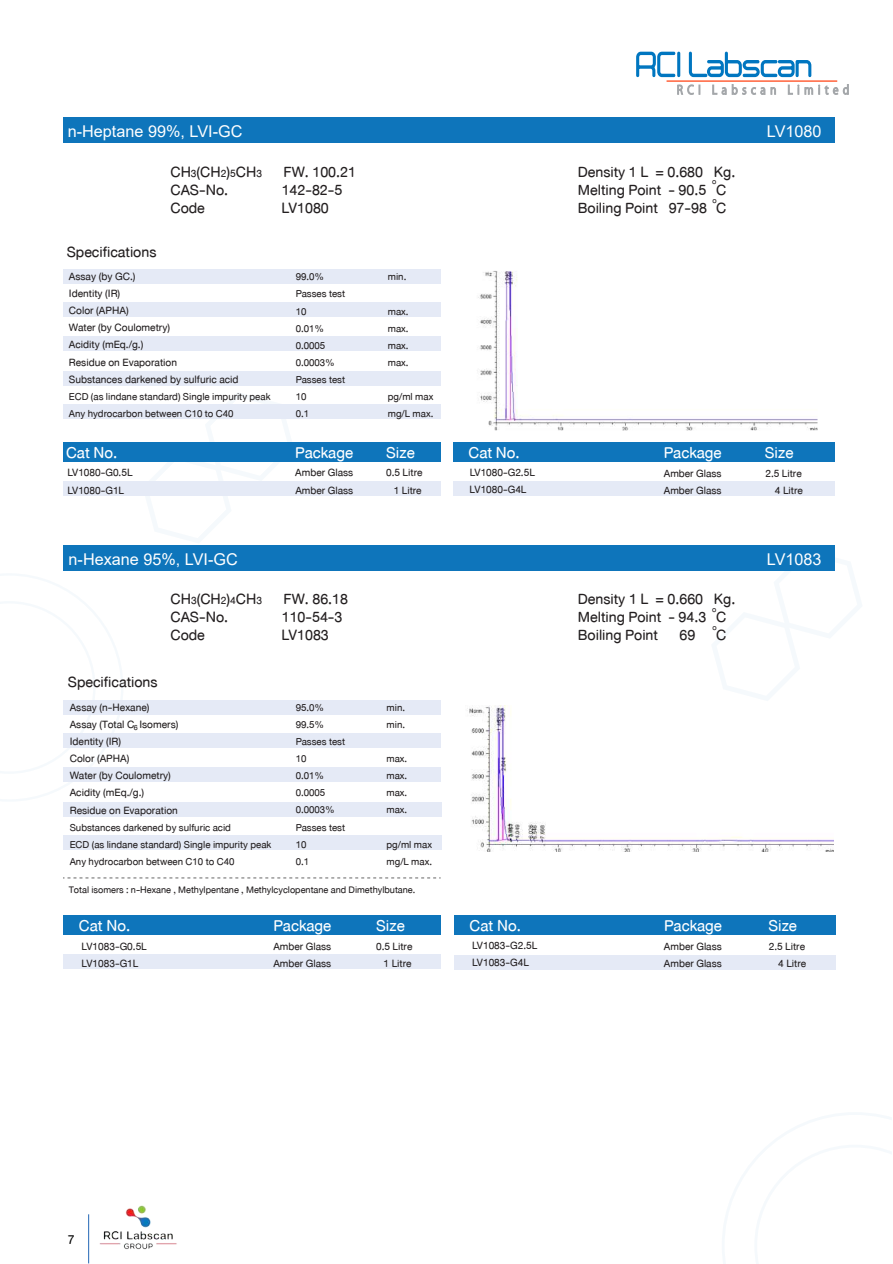
<style>
.page{position:relative;width:893px;height:1264px;background:#fff}
.page>*{position:absolute;margin:0;border:0;box-sizing:border-box;transform-origin:0 0}
.t1{font:22.2px "font 00000000271 efd 22";color:#fff}
.t2{font:21px/18px "font 00000000271 efd 22";color:#231f20}
.t3{font:18px "font 00000000271 efd 22";color:#000}
.t4{font:16.2px "font 00000000271 efd 22";color:#fff}
.t5{font:15px/17.1px "font 00000000271 efd 22";color:#231f20}
.t6{font:14.85px "font 00000000271 efd 22";color:#231f20}
.t7{font:14.25px/17.1px "font 00000000271 efd 22";color:#231f20}
.t8{font:13.5px "font 00000000271 efd 22";color:#231f20}
.t9{font:10.95px "font 00000000271 efd 22";color:#231f20}
.t10{font:10.5px "font 00000000271 efd 22";color:#231f20}
.s1{font-size:15px}
</style>
<div class="page">
<svg style="left:63px;top:714px;width:60px;height:68px"></svg>
<svg style="left:711px;top:570px;width:124px;height:1px"></svg>
<svg style="left:677px;top:84px;width:23px;height:11px"></svg>
<svg style="left:712px;top:84px;width:64px;height:11px"></svg>
<svg style="left:788px;top:84px;width:61px;height:11px"></svg>
<svg style="left:636px;top:51px;width:43px;height:27px"></svg>
<div style="left:677px;top:52px;width:3px;height:25px;border:2px solid #0076c0"></div>
<svg style="left:688px;top:51px;width:124px;height:27px"></svg>
<hr style="left:666px;top:80px;width:171px;height:2px;background:#ff3b0a">
<div style="left:63px;top:118px;width:772px;height:25px;background:#0e75bb"></div>
<div style="left:63px;top:442px;width:377px;height:20px;background:#0e75bb"></div>
<div style="left:453px;top:442px;width:382px;height:20px;background:#0e75bb"></div>
<div style="left:63px;top:481px;width:377px;height:15px;background:#e5eaf6"></div>
<div style="left:453px;top:481px;width:382px;height:15px;background:#e5eaf6"></div>
<div style="left:63px;top:269px;width:378px;height:15px;background:#e5eaf6"></div>
<div style="left:63px;top:302px;width:378px;height:15px;background:#e5eaf6"></div>
<div style="left:63px;top:336px;width:378px;height:15px;background:#e5eaf6"></div>
<div style="left:63px;top:370px;width:378px;height:15px;background:#e5eaf6"></div>
<div style="left:63px;top:404px;width:378px;height:15px;background:#e5eaf6"></div>
<div style="left:63px;top:699px;width:378px;height:15px;background:#e5eaf6"></div>
<div style="left:63px;top:732px;width:378px;height:15px;background:#e5eaf6"></div>
<div style="left:63px;top:766px;width:378px;height:15px;background:#e5eaf6"></div>
<div style="left:63px;top:801px;width:378px;height:15px;background:#e5eaf6"></div>
<div style="left:63px;top:834px;width:378px;height:15px;background:#e5eaf6"></div>
<div style="left:63px;top:545px;width:772px;height:25px;background:#0e75bb"></div>
<div style="left:63px;top:915px;width:378px;height:19px;background:#0e75bb"></div>
<div style="left:454px;top:915px;width:381px;height:20px;background:#0e75bb"></div>
<div style="left:63px;top:954px;width:378px;height:15px;background:#e5eaf6"></div>
<div style="left:454px;top:954px;width:381px;height:15px;background:#e5eaf6"></div>
<img style="left:478px;top:271px;width:339px;height:159px">
<svg style="left:63px;top:877px;width:378px;height:1px"></svg>
<img style="left:467px;top:705px;width:366px;height:146px">
<img style="left:88px;top:1205px;width:89px;height:58px">
<hr style="left:88px;top:1213px;width:1px;height:49px;background:#2366b5">
<p class="t4" style="left:68px;top:123px;width:176px">n-Heptane 99%, LVI-GC</p>
<h2 class="t2" style="left:170px;top:160px;width:187px">CH<span class="s1">3</span>(CH<span class="s1">2</span>)<span class="s1">5</span>CH<span class="s1">3</span> FW. 100.21<br>CAS-No.</h2>
<h2 class="t2" style="left:282px;top:178px;width:62px">142-82-5</h2>
<h2 class="t2" style="left:170px;top:196px;width:36px">Code</h2>
<h2 class="t2" style="left:282px;top:196px;width:49px">LV1080</h2>
<h2 class="t2" style="left:67px;top:241px;width:91px">Specifications</h2>
<p class="t5" style="left:69px;top:266px;width:171px">Assay (by GC.)<br>Identity (IR)<br>Color (APHA)<br>Water (by Coulometry)<br>Acidity (mEq./g.)<br>Residue on Evaporation<br>Substances darkened by sulfuric acid</p>
<p class="t7" style="left:69px;top:386px;width:203px">ECD (as lindane standard) Single impurity peak<br>Any hydrocarbon between C10 to C40</p>
<p class="t7" style="left:296px;top:267px;width:51px">99.0%<br>Passes test<br>10<br>0.01%<br>0.0005<br>0.0003%<br>Passes test<br>10<br>0.1</p>
<p class="t7" style="left:388px;top:267px;width:20px">min.</p>
<p class="t7" style="left:388px;top:301px;width:22px;text-align:justify">max. max. max. max.</p>
<p class="t7" style="left:388px;top:386px;width:47px">pg/ml max mg/L max.</p>
<h2 class="t2" style="left:578px;top:160px;width:159px">Density 1 L = 0.680 Kg.<br>Melting Point - 90.5<br>Boiling Point 97-98 C</h2>
<p class="t9" style="left:712px;top:174px;width:6px">o</p>
<h2 class="t2" style="left:716px;top:178px;width:12px">C</h2>
<p class="t9" style="left:712px;top:193px;width:6px">o</p>
<p class="t4" style="left:767px;top:123px;width:56px">LV1080</p>
<h1 class="t1" style="left:66px;top:437px;width:53px">Cat No.</h1>
<h1 class="t1" style="left:295px;top:437px;width:59px">Package</h1>
<h1 class="t1" style="left:386px;top:437px;width:30px">Size</h1>
<h1 class="t1" style="left:468px;top:437px;width:53px">Cat No.</h1>
<h1 class="t1" style="left:664px;top:437px;width:59px">Package</h1>
<h1 class="t1" style="left:765px;top:437px;width:30px">Size</h1>
<p class="t6" style="left:67px;top:462px;width:67px">LV1080-G0.5L</p>
<p class="t6" style="left:295px;top:462px;width:59px">Amber Glass</p>
<p class="t6" style="left:386px;top:462px;width:38px">0.5 Litre</p>
<p class="t6" style="left:67px;top:479px;width:58px">LV1080-G1L</p>
<p class="t6" style="left:295px;top:479px;width:59px">Amber Glass</p>
<p class="t6" style="left:394px;top:479px;width:29px">1 Litre</p>
<p class="t6" style="left:470px;top:462px;width:67px">LV1080-G2.5L</p>
<p class="t6" style="left:664px;top:462px;width:59px">Amber Glass</p>
<p class="t6" style="left:765px;top:462px;width:38px">2.5 Litre</p>
<p class="t6" style="left:470px;top:479px;width:58px">LV1080-G4L</p>
<p class="t6" style="left:664px;top:479px;width:59px">Amber Glass</p>
<p class="t6" style="left:775px;top:479px;width:29px">4 Litre</p>
<p class="t4" style="left:69px;top:550px;width:171px">n-Hexane 95%, LVI-GC</p>
<h2 class="t2" style="left:170px;top:587px;width:179px">CH<span class="s1">3</span>(CH<span class="s1">2</span>)<span class="s1">4</span>CH<span class="s1">3</span> FW. 86.18<br>CAS-No.</h2>
<h2 class="t2" style="left:282px;top:605px;width:62px">110-54-3</h2>
<h2 class="t2" style="left:170px;top:623px;width:36px">Code</h2>
<h2 class="t2" style="left:282px;top:623px;width:49px">LV1083</h2>
<h2 class="t2" style="left:68px;top:670px;width:91px">Specifications</h2>
<p class="t5" style="left:70px;top:697px;width:110px">Assay (n-Hexane)<br>Assay (Total C Isomers)<br>Identity (IR)<br>Color (APHA)<br>Water (by Coulometry)<br>Acidity (mEq./g.)<br>Residue on Evaporation</p>
<p class="t7" style="left:70px;top:817px;width:203px">Substances darkened by sulfuric acid<br>ECD (as lindane standard) Single impurity peak<br>Any hydrocarbon between C10 to C40</p>
<p class="t10" style="left:134px;top:720px;width:5px">6</p>
<p class="t7" style="left:296px;top:697px;width:51px">95.0%<br>99.5%<br>Passes test<br>10<br>0.01%<br>0.0005<br>0.0003%<br>Passes test<br>10<br>0.1</p>
<p class="t7" style="left:387px;top:697px;width:20px">min. min.</p>
<p class="t7" style="left:387px;top:748px;width:22px;text-align:justify">max. max. max. max.</p>
<p class="t7" style="left:387px;top:834px;width:47px">pg/ml max mg/L max.</p>
<p class="t8" style="left:69px;top:879px;width:348px">Total isomers : n-Hexane , Methylpentane , Methylcyclopentane and Dimethylbutane.</p>
<h2 class="t2" style="left:578px;top:587px;width:159px">Density 1 L = 0.660 Kg.<br>Melting Point - 94.3<br>Boiling Point 69</h2>
<p class="t9" style="left:712px;top:601px;width:6px">o</p>
<h2 class="t2" style="left:716px;top:605px;width:12px">C</h2>
<p class="t9" style="left:712px;top:620px;width:6px">o</p>
<h2 class="t2" style="left:716px;top:624px;width:12px">C</h2>
<p class="t4" style="left:767px;top:550px;width:56px">LV1083</p>
<h1 class="t1" style="left:79px;top:910px;width:53px">Cat No.</h1>
<h1 class="t1" style="left:273px;top:910px;width:59px">Package</h1>
<h1 class="t1" style="left:376px;top:910px;width:30px">Size</h1>
<h1 class="t1" style="left:470px;top:910px;width:53px">Cat No.</h1>
<h1 class="t1" style="left:664px;top:910px;width:59px">Package</h1>
<h1 class="t1" style="left:768px;top:910px;width:30px">Size</h1>
<p class="t6" style="left:82px;top:935px;width:67px">LV1083-G0.5L</p>
<p class="t6" style="left:273px;top:935px;width:59px">Amber Glass</p>
<p class="t6" style="left:376px;top:935px;width:38px">0.5 Litre</p>
<p class="t6" style="left:82px;top:952px;width:58px">LV1083-G1L</p>
<p class="t6" style="left:273px;top:952px;width:59px">Amber Glass</p>
<p class="t6" style="left:384px;top:952px;width:29px">1 Litre</p>
<p class="t6" style="left:472px;top:935px;width:67px">LV1083-G2.5L</p>
<p class="t6" style="left:664px;top:935px;width:59px">Amber Glass</p>
<p class="t6" style="left:769px;top:935px;width:38px">2.5 Litre</p>
<p class="t6" style="left:472px;top:952px;width:58px">LV1083-G4L</p>
<p class="t6" style="left:664px;top:953px;width:59px">Amber Glass</p>
<p class="t6" style="left:778px;top:953px;width:29px">4 Litre</p>
<p class="t3" style="left:68px;top:1228px;width:8px">7</p>
</div>
